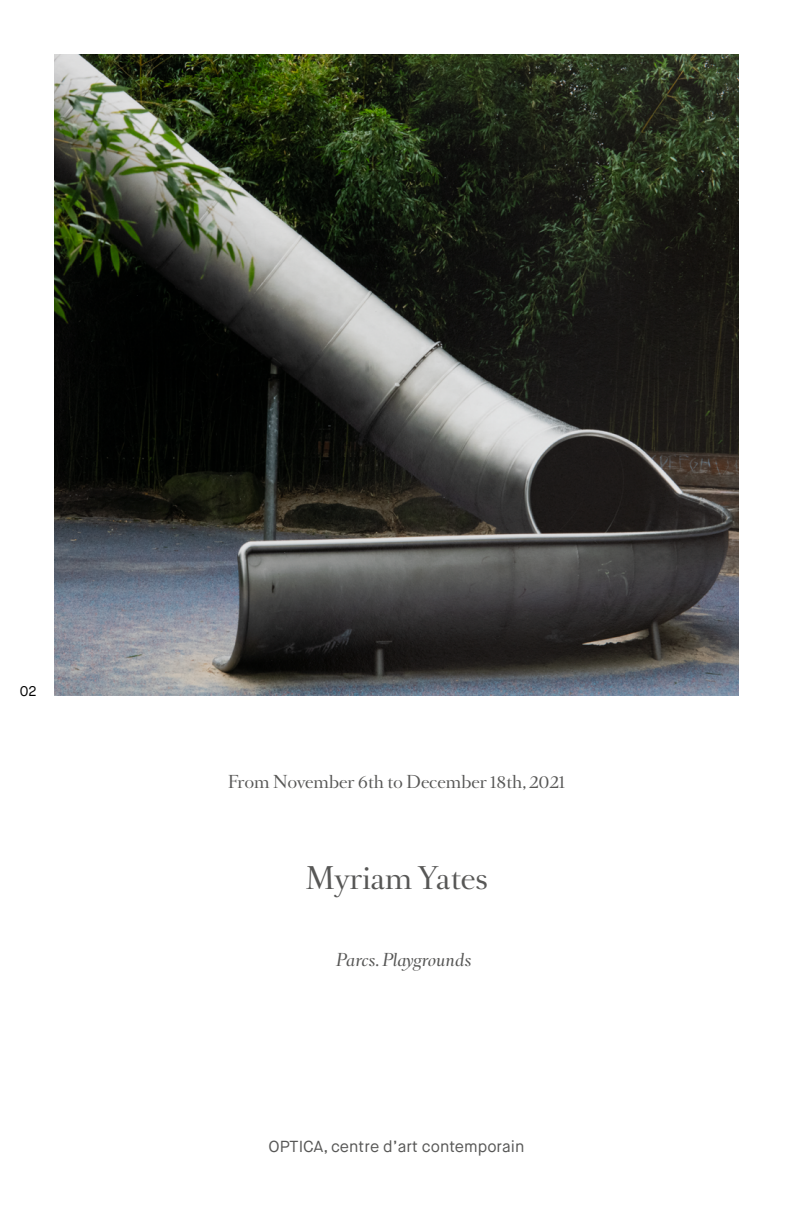
<style>
.page{position:relative;width:792px;height:1224px;background:#fff}
.page>*{position:absolute;margin:0;border:0;box-sizing:border-box;transform-origin:0 0}
.t1{font:28px "Romain BP Headline";color:#575756}
.t2{font:16px "Romain BP Headline";color:#575756}
.t3{font:16px "Maison Neue";color:#575756}
.t4{font:italic 16px "Romain BP Headline";color:#575756}
.t5{font:14px "Maison Neue";color:#000}
</style>
<div class="page">
<img style="left:55px;top:54px;width:684px;height:642px">
<p class="t5" style="left:20px;top:682px;width:18px">02</p>
<p class="t2" style="left:228px;top:773px;width:339px">From November 6th to December 18th, 2021</p>
<h1 class="t1" style="left:305px;top:863px;width:185px">Myriam Yates</h1>
<p class="t4" style="left:336px;top:951px;width:137px">Parcs. Playgrounds</p>
<p class="t3" style="left:269px;top:1136px;width:257px">OPTICA, centre d’art contemporain</p>
</div>
